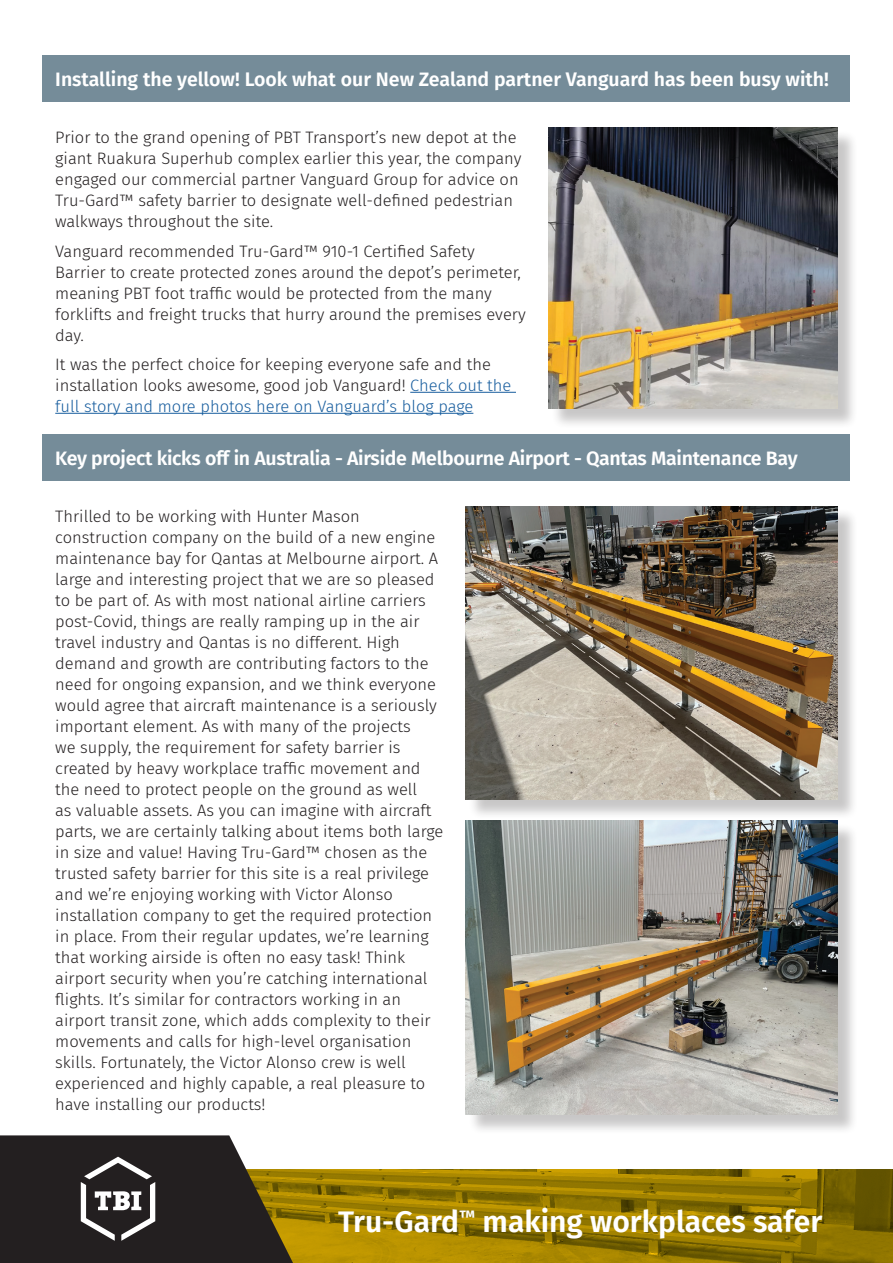
<style>
.page{position:relative;width:893px;height:1263px;background:#fff}
.page>*{position:absolute;margin:0;border:0;box-sizing:border-box;transform-origin:0 0}
.t1{font:600 30px "Fira Sans";color:#fff}
.t2{font:600 19.5px "Fira Sans";letter-spacing:-.015em;color:#fff}
.t3{font:300 16.5px/21px "Fira Sans";color:#231f20}
.s1{color:#175d9e}
</style>
<div class="page">
<div style="left:43px;top:55px;width:807px;height:47px;background:#758c99"></div>
<div style="left:43px;top:434px;width:807px;height:46px;background:#758c99"></div>
<hr style="left:410px;top:392px;width:106px;height:1px;background:#175d9e">
<hr style="left:55px;top:413px;width:418px;height:1px;background:#175d9e">
<img style="left:293px;top:1169px;width:600px;height:94px">
<svg style="left:0;top:1135px;width:293px;height:128px;background:#3f3a33"></svg>
<div style="left:551px;top:130px;width:308px;height:299px;background:#231f20;opacity:.25"></div>
<img style="left:549px;top:128px;width:289px;height:280px">
<div style="left:468px;top:508px;width:390px;height:312px;background:#231f20;opacity:.25"></div>
<img style="left:466px;top:506px;width:372px;height:293px">
<div style="left:468px;top:823px;width:390px;height:312px;background:#231f20;opacity:.25"></div>
<img style="left:466px;top:821px;width:372px;height:293px">
<p class="t2" style="left:55px;top:63px;width:775px">Installing the yellow! Look what our New Zealand partner Vanguard has been busy with!</p>
<p class="t3" style="left:55px;top:127px;width:468px">Prior to the grand opening of PBT Transport’s new depot at the giant Ruakura Superhub complex earlier this year, the company engaged our commercial partner Vanguard Group for advice on Tru-Gard™ safety barrier to designate well-defined pedestrian walkways throughout the site.</p>
<p class="t3" style="left:55px;top:240px;width:472px">Vanguard recommended Tru-Gard™ 910-1 Certified Safety Barrier to create protected zones around the depot’s perimeter, meaning PBT foot traffic would be protected from the many forklifts and freight trucks that hurry around the premises every day.</p>
<p class="t3" style="left:55px;top:354px;width:458px">It was the perfect choice for keeping everyone safe and the installation looks awesome, good job Vanguard! <span class="s1">Check out the full story and more photos here on Vanguard’s blog page</span></p>
<p class="t2" style="left:55px;top:442px;width:744px">Key project kicks off in Australia - Airside Melbourne Airport - Qantas Maintenance Bay</p>
<p class="t3" style="left:55px;top:505px;width:390px">Thrilled to be working with Hunter Mason construction company on the build of a new engine maintenance bay for Qantas at Melbourne airport. A large and interesting project that we are so pleased to be part of. As with most national airline carriers post-Covid, things are really ramping up in the air travel industry and Qantas is no different. High demand and growth are contributing factors to the need for ongoing expansion, and we think everyone would agree that aircraft maintenance is a seriously important element. As with many of the projects<br>we supply, the requirement for safety barrier is created by heavy workplace traffic movement and the need to protect people on the ground as well<br>as valuable assets. As you can imagine with aircraft parts, we are certainly talking about items both large in size and value! Having Tru-Gard™ chosen as the trusted safety barrier for this site is a real privilege and we’re enjoying working with Victor Alonso installation company to get the required protection in place. From their regular updates, we’re learning that working airside is often no easy task! Think airport security when you’re catching international flights. It’s similar for contractors working in an airport transit zone, which adds complexity to their movements and calls for high-level organisation skills. Fortunately, the Victor Alonso crew is well experienced and highly capable, a real pleasure to have installing our products!</p>
<h1 class="t1" style="left:338px;top:1196px;width:486px">Tru-Gard<sup>™</sup> making workplaces safer</h1>
</div>
